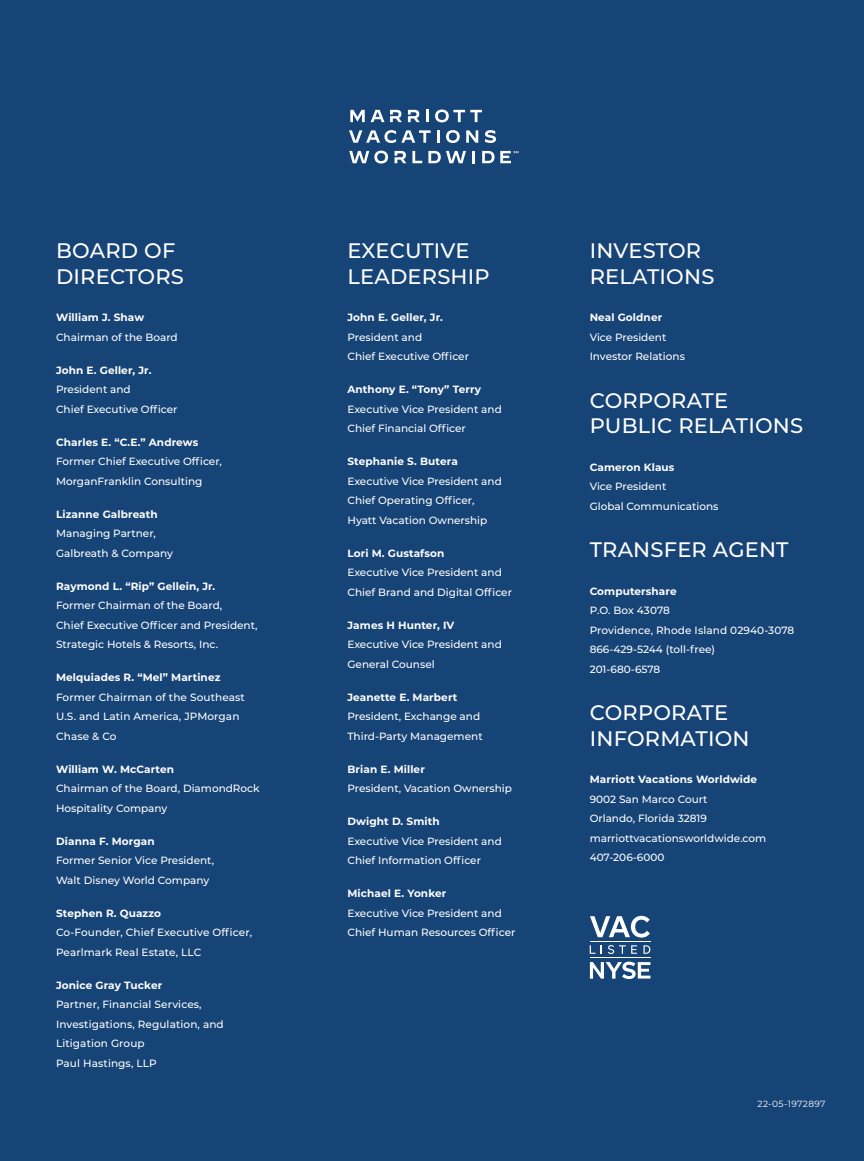
<style>
.page{position:relative;width:864px;height:1161px;background:#174477}
.page>*{position:absolute;margin:0;border:0;box-sizing:border-box;transform-origin:0 0}
.t1{font:500 21px/25.2px "Montserrat";letter-spacing:.01em;color:#fff}
.t2{font:500 10.5px/19.5px "Montserrat";color:#fff}
.t3{font:700 10.5px "Montserrat";letter-spacing:.01em;color:#fff}
.t4{font:9px "Montserrat";letter-spacing:.04em;color:#fff}
</style>
<div class="page">
<svg style="left:349px;top:130px;width:82px;height:13px"></svg>
<svg style="left:437px;top:130px;width:3px;height:13px"></svg>
<svg style="left:446px;top:130px;width:14px;height:13px"></svg>
<svg style="left:466px;top:130px;width:12px;height:13px"></svg>
<svg style="left:485px;top:130px;width:11px;height:13px"></svg>
<svg style="left:349px;top:151px;width:39px;height:13px"></svg>
<svg style="left:395px;top:151px;width:11px;height:12px"></svg>
<svg style="left:412px;top:151px;width:10px;height:12px"></svg>
<svg style="left:428px;top:151px;width:38px;height:12px"></svg>
<svg style="left:472px;top:151px;width:3px;height:12px"></svg>
<svg style="left:408px;top:110px;width:12px;height:12px"></svg>
<svg style="left:350px;top:110px;width:15px;height:12px"></svg>
<svg style="left:371px;top:110px;width:31px;height:12px"></svg>
<svg style="left:426px;top:110px;width:3px;height:12px"></svg>
<svg style="left:435px;top:110px;width:47px;height:12px"></svg>
<svg style="left:482px;top:151px;width:36px;height:12px"></svg>
<svg style="left:644px;top:945px;width:6px;height:9px"></svg>
<svg style="left:590px;top:945px;width:12px;height:9px"></svg>
<hr style="left:590px;top:957px;width:60px;height:1px;background:#fff">
<hr style="left:590px;top:941px;width:60px;height:1px;background:#fff">
<svg style="left:608px;top:945px;width:29px;height:9px"></svg>
<svg style="left:590px;top:916px;width:60px;height:22px"></svg>
<svg style="left:590px;top:962px;width:60px;height:17px"></svg>
<h1 class="t1" style="left:56px;top:240px;width:129px">BOARD OF<br>DIRECTORS</h1>
<p class="t3" style="left:56px;top:313px;width:90px">William J. Shaw</p>
<p class="t2" style="left:56px;top:328px;width:123px">Chairman of the Board</p>
<p class="t3" style="left:56px;top:366px;width:97px">John E. Geller, Jr.</p>
<p class="t2" style="left:56px;top:380px;width:123px">President and<br>Chief Executive Officer</p>
<p class="t3" style="left:56px;top:438px;width:144px">Charles E. “C.E.” Andrews</p>
<p class="t2" style="left:56px;top:452px;width:167px">Former Chief Executive Officer,<br>MorganFranklin Consulting</p>
<p class="t3" style="left:56px;top:510px;width:103px">Lizanne Galbreath</p>
<p class="t2" style="left:56px;top:524px;width:118px">Managing Partner,<br>Galbreath &amp; Company</p>
<p class="t3" style="left:56px;top:582px;width:161px">Raymond L. “Rip” Gellein, Jr.</p>
<p class="t2" style="left:56px;top:596px;width:203px">Former Chairman of the Board,<br>Chief Executive Officer and President,<br>Strategic Hotels &amp; Resorts, Inc.</p>
<p class="t3" style="left:56px;top:673px;width:166px">Melquiades R. “Mel” Martinez</p>
<p class="t2" style="left:56px;top:688px;width:190px">Former Chairman of the Southeast<br>U.S. and Latin America, JPMorgan<br>Chase &amp; Co</p>
<p class="t3" style="left:56px;top:765px;width:119px">William W. McCarten</p>
<p class="t2" style="left:56px;top:779px;width:205px">Chairman of the Board, DiamondRock<br>Hospitality Company</p>
<p class="t3" style="left:56px;top:837px;width:100px">Dianna F. Morgan</p>
<p class="t2" style="left:56px;top:851px;width:160px">Former Senior Vice President,<br>Walt Disney World Company</p>
<p class="t3" style="left:56px;top:909px;width:107px">Stephen R. Quazzo</p>
<p class="t2" style="left:56px;top:923px;width:198px">Co-Founder, Chief Executive Officer,<br>Pearlmark Real Estate, LLC</p>
<p class="t3" style="left:56px;top:981px;width:108px">Jonice Gray Tucker</p>
<p class="t2" style="left:56px;top:995px;width:169px">Partner, Financial Services,<br>Investigations, Regulation, and<br>Litigation Group<br>Paul Hastings, LLP</p>
<h1 class="t1" style="left:347px;top:240px;width:144px">EXECUTIVE<br>LEADERSHIP</h1>
<p class="t3" style="left:347px;top:313px;width:97px">John E. Geller, Jr.</p>
<p class="t2" style="left:347px;top:328px;width:123px">President and<br>Chief Executive Officer</p>
<p class="t3" style="left:347px;top:385px;width:135px">Anthony E. “Tony” Terry</p>
<p class="t2" style="left:347px;top:400px;width:156px">Executive Vice President and<br>Chief Financial Officer</p>
<p class="t3" style="left:347px;top:457px;width:112px">Stephanie S. Butera</p>
<p class="t2" style="left:347px;top:472px;width:156px">Executive Vice President and<br>Chief Operating Officer,<br>Hyatt Vacation Ownership</p>
<p class="t3" style="left:347px;top:549px;width:98px">Lori M. Gustafson</p>
<p class="t2" style="left:347px;top:563px;width:166px">Executive Vice President and<br>Chief Brand and Digital Officer</p>
<p class="t3" style="left:347px;top:621px;width:108px">James H Hunter, IV</p>
<p class="t2" style="left:347px;top:635px;width:156px">Executive Vice President and<br>General Counsel</p>
<p class="t3" style="left:347px;top:693px;width:111px">Jeanette E. Marbert</p>
<p class="t2" style="left:347px;top:707px;width:137px">President, Exchange and<br>Third-Party Management</p>
<p class="t3" style="left:347px;top:765px;width:79px">Brian E. Miller</p>
<p class="t2" style="left:347px;top:779px;width:166px">President, Vacation Ownership</p>
<p class="t3" style="left:347px;top:817px;width:94px">Dwight D. Smith</p>
<p class="t2" style="left:347px;top:832px;width:156px">Executive Vice President and<br>Chief Information Officer</p>
<p class="t3" style="left:347px;top:889px;width:100px">Michael E. Yonker</p>
<p class="t2" style="left:347px;top:904px;width:169px">Executive Vice President and<br>Chief Human Resources Officer</p>
<h1 class="t1" style="left:590px;top:240px;width:126px">INVESTOR<br>RELATIONS</h1>
<p class="t3" style="left:590px;top:313px;width:74px">Neal Goldner</p>
<p class="t2" style="left:590px;top:328px;width:97px">Vice President<br>Investor Relations</p>
<h1 class="t1" style="left:590px;top:389px;width:215px">CORPORATE<br>PUBLIC RELATIONS</h1>
<p class="t3" style="left:590px;top:463px;width:86px">Cameron Klaus</p>
<p class="t2" style="left:590px;top:477px;width:130px">Vice President<br>Global Communications</p>
<h1 class="t1" style="left:590px;top:539px;width:200px">TRANSFER AGENT</h1>
<p class="t3" style="left:590px;top:587px;width:88px">Computershare</p>
<p class="t2" style="left:590px;top:602px;width:206px">P.O. Box 43078<br>Providence, Rhode Island 02940-3078<br>866-429-5244 (toll-free)<br>201-680-6578</p>
<h1 class="t1" style="left:590px;top:702px;width:161px">CORPORATE<br>INFORMATION</h1>
<p class="t3" style="left:590px;top:775px;width:169px">Marriott Vacations Worldwide</p>
<p class="t2" style="left:590px;top:790px;width:178px">9002 San Marco Court<br>Orlando, Florida 32819 marriottvacationsworldwide.com<br>407-206-6000</p>
<p class="t4" style="left:757px;top:1100px;width:70px">22-05-1972897</p>
</div>
